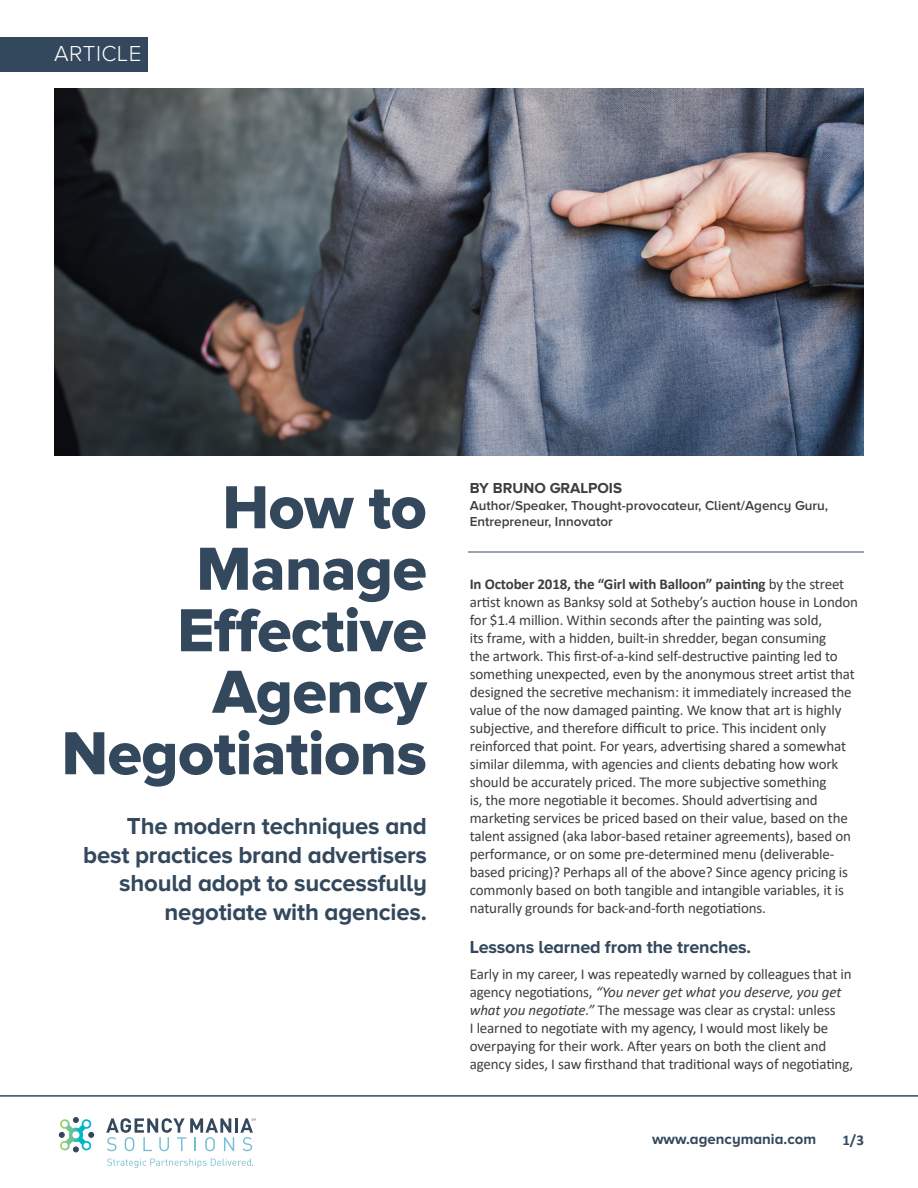
<style>
.page{position:relative;width:918px;height:1188px;background:#fff}
.page>*{position:absolute;margin:0;border:0;box-sizing:border-box;transform-origin:0 0}
.t1{font:63px/61.5px "Proxima Nova Extrabld";letter-spacing:-.01em;color:#33485c;text-align:right}
.t2{font:700 24px/28.5px "Proxima Nova A";letter-spacing:-.01em;color:#33485c;text-align:right}
.t3{font:300 22.5px "Proxima Nova A";letter-spacing:.025em;color:#fff}
.t4{font:700 18px "Proxima Nova A";letter-spacing:-.01em;color:#33485c}
.t5{font:15px/18px "Calibri";letter-spacing:-.01em;color:#3e3e3f}
.t6{font:700 15px "Proxima Nova A";color:#33485c}
.t7{font:700 15px "Proxima Nova A";color:#3e3e3f}
.t8{font:700 15px "Calibri";color:#33485c}
.t9{font:600 13.5px "Proxima Nova A";color:#3e3e3f}
.s1{font-weight:700}
.s2{font-style:italic}
</style>
<div class="page">
<img style="left:54px;top:88px;width:810px;height:367px">
<hr style="left:235px;top:1118px;width:3px;height:15px;background:#33485c">
<svg style="left:106px;top:1118px;width:128px;height:33px"></svg>
<svg style="left:88px;top:1132px;width:7px;height:6px"></svg>
<svg style="left:59px;top:1117px;width:33px;height:34px"></svg>
<svg style="left:107px;top:1159px;width:146px;height:9px"></svg>
<svg style="left:240px;top:1118px;width:16px;height:33px"></svg>
<hr style="left:468px;top:552px;width:396px;height:1px;background:#33485c">
<hr style="left:0;top:1095px;width:918px;height:2px;background:#33485c">
<div style="left:0;top:37px;width:148px;height:34px;background:#33485c"></div>
<p class="t3" style="left:54px;top:41px;width:89px">ARTICLE</p>
<p class="t1" style="left:62px;top:478px;width:367px">How to<br>Manage<br>Effective<br>Agency<br>Negotiations</p>
<p class="t7" style="left:470px;top:480px;width:154px">BY BRUNO GRALPOIS</p>
<p class="t9" style="left:470px;top:497px;width:360px">Author/Speaker, Thought-provocateur, Client/Agency Guru,</p>
<p class="t9" style="left:470px;top:514px;width:145px">Entrepreneur, Innovator</p>
<p class="t5" style="left:470px;top:574px;width:390px"><span class="s1">In October 2018, the “Girl with Balloon” painting</span> by the street artist known as Banksy sold at Sotheby’s auction house in London for $1.4 million. Within seconds after the painting was sold,<br>its frame, with a hidden, built-in shredder, began consuming<br>the artwork. This first-of-a-kind self-destructive painting led to something unexpected, even by the anonymous street artist that designed the secretive mechanism: it immediately increased the value of the now damaged painting. We know that art is highly subjective, and therefore difficult to price. This incident only reinforced that point. For years, advertising shared a somewhat similar dilemma, with agencies and clients debating how work should be accurately priced. The more subjective something<br>is, the more negotiable it becomes. Should advertising and marketing services be priced based on their value, based on the talent assigned (aka labor-based retainer agreements), based on performance, or on some pre-determined menu (deliverable&shy;based pricing)? Perhaps all of the above? Since agency pricing is commonly based on both tangible and intangible variables, it is naturally grounds for back-and-forth negotiations.</p>
<p class="t4" style="left:470px;top:937px;width:283px">Lessons learned from the trenches.</p>
<p class="t5" style="left:470px;top:964px;width:385px">Early in my career, I was repeatedly warned by colleagues that in agency negotiations, <span class="s2">“You never get what you deserve, you get what you negotiate.”</span> The message was clear as crystal: unless<br>I learned to negotiate with my agency, I would most likely be overpaying for their work. After years on both the client and agency sides, I saw firsthand that traditional ways of negotiating,</p>
<p class="t2" style="left:83px;top:811px;width:345px">The modern techniques and best practices brand advertisers should adopt to successfully negotiate with agencies.</p>
<p class="t6" style="left:652px;top:1131px;width:166px">www.agencymania.com</p>
<p class="t8" style="left:842px;top:1129px;width:23px">1/3</p>
</div>
